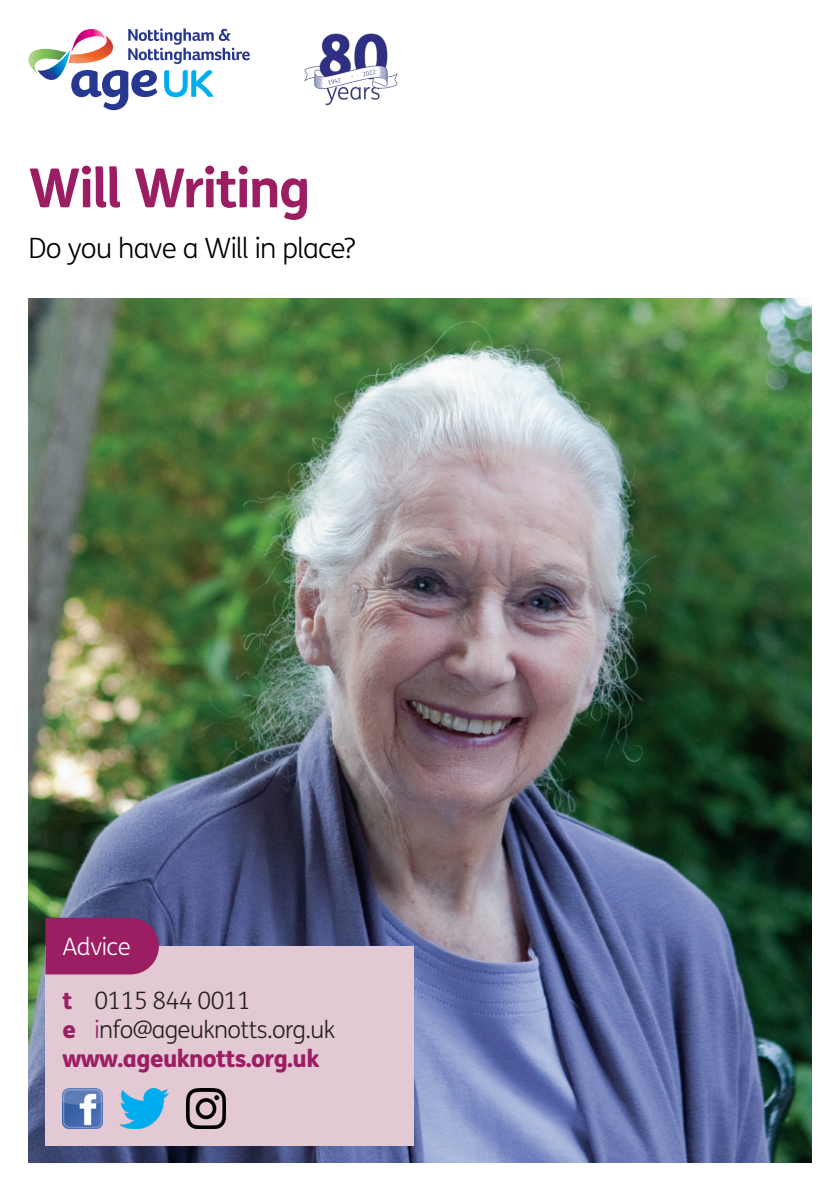
<style>
.page{position:relative;width:840px;height:1191px;background:#fff}
.page>*{position:absolute;margin:0;border:0;box-sizing:border-box;transform-origin:0 0}
.t1{font:700 54px "FS Me";letter-spacing:-.035em;color:#9b1e63}
.t2{font:300 28px "FS Me";letter-spacing:-.03em;color:#000}
.t3{font:300 24px "FS Me";letter-spacing:-.025em;color:#231f20}
.t4{font:800 24px "FS Me";letter-spacing:-.025em;color:#9b1e63}
.t5{font:300 24px "FS Me";letter-spacing:-.02em;color:#fff}
.s1{font-weight:800;color:#9b1e63}
.s2{color:#9b1e63}
</style>
<div class="page">
<img style="left:28px;top:298px;width:783px;height:864px">
<svg style="left:28px;top:28px;width:221px;height:82px"></svg>
<div style="left:45px;top:946px;width:369px;height:199px;background:#e3c9d3"></div>
<img style="left:62px;top:1089px;width:40px;height:39px">
<img style="left:120px;top:1089px;width:48px;height:39px">
<img style="left:186px;top:1089px;width:40px;height:39px">
<svg style="left:45px;top:917px;width:114px;height:57px;background:#992467"></svg>
<img style="left:304px;top:33px;width:94px;height:73px">
<p class="t1" style="left:28px;top:146px;width:283px">Will Writing</p>
<p class="t2" style="left:28px;top:229px;width:328px">Do you have a Will in place?</p>
<p class="t5" style="left:62px;top:930px;width:70px">Advice</p>
<p class="t3" style="left:62px;top:984px;width:190px"><span class="s1">t</span> 0115 844 0011</p>
<p class="t3" style="left:62px;top:1013px;width:274px"><span class="s1">e</span> <span class="s2">i</span>nfo@ageuknotts.org.uk</p>
<p class="t4" style="left:62px;top:1039px;width:258px">www.ageuknotts.org.uk</p>
</div>
